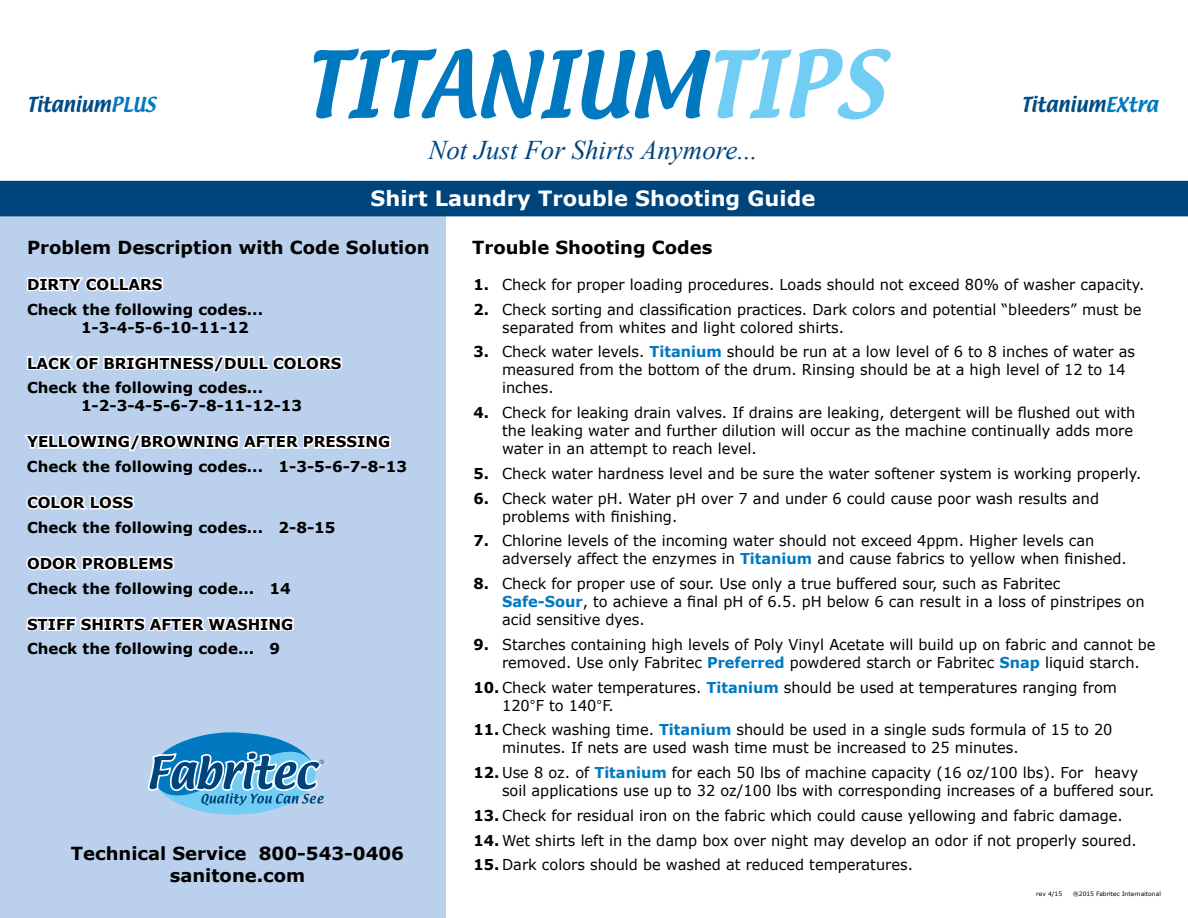
<style>
.page{position:relative;width:1188px;height:918px;background:#fff}
.page>*{position:absolute;margin:0;border:0;box-sizing:border-box;transform-origin:0 0}
.t1{font:81px "Textile";color:#0079c1}
.t2{font:italic 27px "Times New Roman";color:#00447c}
.t3{font:700 21px "Verdana";color:#fff}
.t4{font:700 18px/21.6px "Verdana";color:#000;text-align:center}
.t5{font:18px "Textile";color:#004b85}
.t6{font:15px/18px "Verdana";color:#000}
.t7{font:700 15px/24.8px "Verdana";color:#000}
.t8{font:6px "Verdana";color:#000}
.s1{color:#0079c1}
.s2{color:#72cdf4}
.s3{font-weight:700}
.s4{font-weight:700;color:#0079c1}
.s5{font-family:"Arial"}
</style>
<div class="page">
<div style="left:0;top:208px;width:446px;height:710px;background:#bad0ec"></div>
<svg style="left:27px;top:277px;width:137px;height:15px"></svg>
<svg style="left:27px;top:355px;width:316px;height:18px"></svg>
<svg style="left:24px;top:434px;width:367px;height:17px"></svg>
<svg style="left:26px;top:495px;width:109px;height:15px"></svg>
<svg style="left:26px;top:556px;width:149px;height:15px;background:#f0f5fb"></svg>
<svg style="left:26px;top:617px;width:268px;height:15px"></svg>
<div style="left:0;top:181px;width:1188px;height:35px;background:#00447c"></div>
<svg style="left:148px;top:732px;width:176px;height:83px"></svg>
<p class="t5" style="left:27px;top:92px;width:130px">Titanium<span class="s1">PLUS</span></p>
<h1 class="t1" style="left:303px;top:28px;width:582px">TITANIUM<span class="s2">TIPS</span></h1>
<h2 class="t2" style="left:428px;top:131px;width:331px">Not Just For Shirts Anymore...</h2>
<h3 class="t3" style="left:371px;top:183px;width:446px">Shirt Laundry Trouble Shooting Guide</h3>
<p class="t5" style="left:1022px;top:92px;width:138px">Titanium<span class="s1">EXtra</span></p>
<p class="t4" style="left:27px;top:236px;width:404px">Problem Description with Code Solution</p>
<p class="t7" style="left:27px;top:272px;width:238px">Dirty Collars<br>Check the following codes...</p>
<p class="t7" style="left:81px;top:314px;width:169px">1-3-4-5-6-10-11-12</p>
<p class="t7" style="left:27px;top:350px;width:314px">Lack of brightness/dull colors<br>Check the following codes...</p>
<p class="t7" style="left:81px;top:393px;width:223px">1-2-3-4-5-6-7-8-11-12-13</p>
<p class="t7" style="left:27px;top:429px;width:382px">Yellowing/browning after pressinG<br>Check the following codes... 1-3-5-6-7-8-13</p>
<p class="t7" style="left:27px;top:490px;width:310px">Color loss<br>Check the following codes... 2-8-15</p>
<p class="t7" style="left:27px;top:551px;width:265px">Odor problems<br>Check the following code... 14</p>
<p class="t7" style="left:27px;top:611px;width:268px">Stiff shirts after washing<br>Check the following code... 9</p>
<p class="t4" style="left:71px;top:842px;width:335px">Technical Service 800-543-0406 sanitone.com</p>
<p class="t4" style="left:472px;top:236px;width:242px">Trouble Shooting Codes</p>
<p class="t6" style="left:474px;top:275px;width:672px"><span class="s3">1.</span> Check for proper loading procedures. Loads should not exceed 80% of washer capacity.</p>
<p class="t6" style="left:502px;top:300px;width:641px;text-indent:-29px"><span class="s3">2.</span> Check sorting and classification practices. Dark colors and potential “bleeders” must be separated from whites and light colored shirts.</p>
<p class="t6" style="left:502px;top:343px;width:635px;text-indent:-28px"><span class="s3">3.</span> Check water levels. <span class="s4">Titanium</span> should be run at a low level of 6 to 8 inches of water as measured from the bottom of the drum. Rinsing should be at a high level of 12 to 14 inches.</p>
<p class="t6" style="left:502px;top:403px;width:635px;text-indent:-28px"><span class="s3">4.</span> Check for leaking drain valves. If drains are leaking, detergent will be flushed out with the leaking water and further dilution will occur as the machine continually adds more water in an attempt to reach level.</p>
<p class="t6" style="left:474px;top:464px;width:669px"><span class="s3">5.</span> Check water hardness level and be sure the water softener system is working properly.</p>
<p class="t6" style="left:502px;top:489px;width:599px;text-indent:-29px"><span class="s3">6.</span> Check water pH. Water pH over 7 and under 6 could cause poor wash results and problems with finishing.</p>
<p class="t6" style="left:502px;top:532px;width:626px;text-indent:-29px"><span class="s3">7.</span> Chlorine levels of the incoming water should not exceed 4ppm. Higher levels can adversely affect the enzymes in <span class="s4">Titanium</span> and cause fabrics to yellow when finished.</p>
<p class="t6" style="left:502px;top:574px;width:644px;text-indent:-29px"><span class="s3">8.</span> Check for proper use of sour. Use only a true buffered sour, such as Fabritec<br><span class="s4">Safe-Sour</span>, to achieve a final pH of 6.5. pH below 6 can result in a loss of pinstripes on acid sensitive dyes.</p>
<p class="t6" style="left:502px;top:635px;width:655px;text-indent:-29px"><span class="s3">9.</span> Starches containing high levels of Poly Vinyl Acetate will build up on fabric and cannot be removed. Use only Fabritec <span class="s4">Preferred</span> powdered starch or Fabritec <span class="s4">Snap</span> liquid starch.</p>
<p class="t6" style="left:502px;top:678px;width:617px;text-indent:-29px"><span class="s3">10.</span> Check water temperatures. <span class="s4">Titanium</span> should be used at temperatures ranging from<br>120<span class="s5">°</span>F to 140<span class="s5">°</span>F.</p>
<p class="t6" style="left:502px;top:721px;width:612px;text-indent:-28px"><span class="s3">11.</span> Check washing time. <span class="s4">Titanium</span> should be used in a single suds formula of 15 to 20 minutes. If nets are used wash time must be increased to 25 minutes.</p>
<p class="t6" style="left:502px;top:763px;width:654px;text-indent:-29px"><span class="s3">12.</span> Use 8 oz. of <span class="s4">Titanium</span> for each 50 lbs of machine capacity (16 oz/100 lbs). For heavy soil applications use up to 32 oz/100 lbs with corresponding increases of a buffered sour.</p>
<p class="t6" style="left:474px;top:806px;width:651px"><span class="s3">13.</span> Check for residual iron on the fabric which could cause yellowing and fabric damage.</p>
<p class="t6" style="left:474px;top:831px;width:665px"><span class="s3">14.</span> Wet shirts left in the damp box over night may develop an odor if not properly soured.</p>
<p class="t6" style="left:474px;top:856px;width:441px"><span class="s3">15.</span> Dark colors should be washed at reduced temperatures.</p>
<p class="t8" style="left:1036px;top:889px;width:27px">rev 4/15</p>
<p class="t8" style="left:1073px;top:889px;width:90px">®2015 Fabritec Internaitonal</p>
</div>
